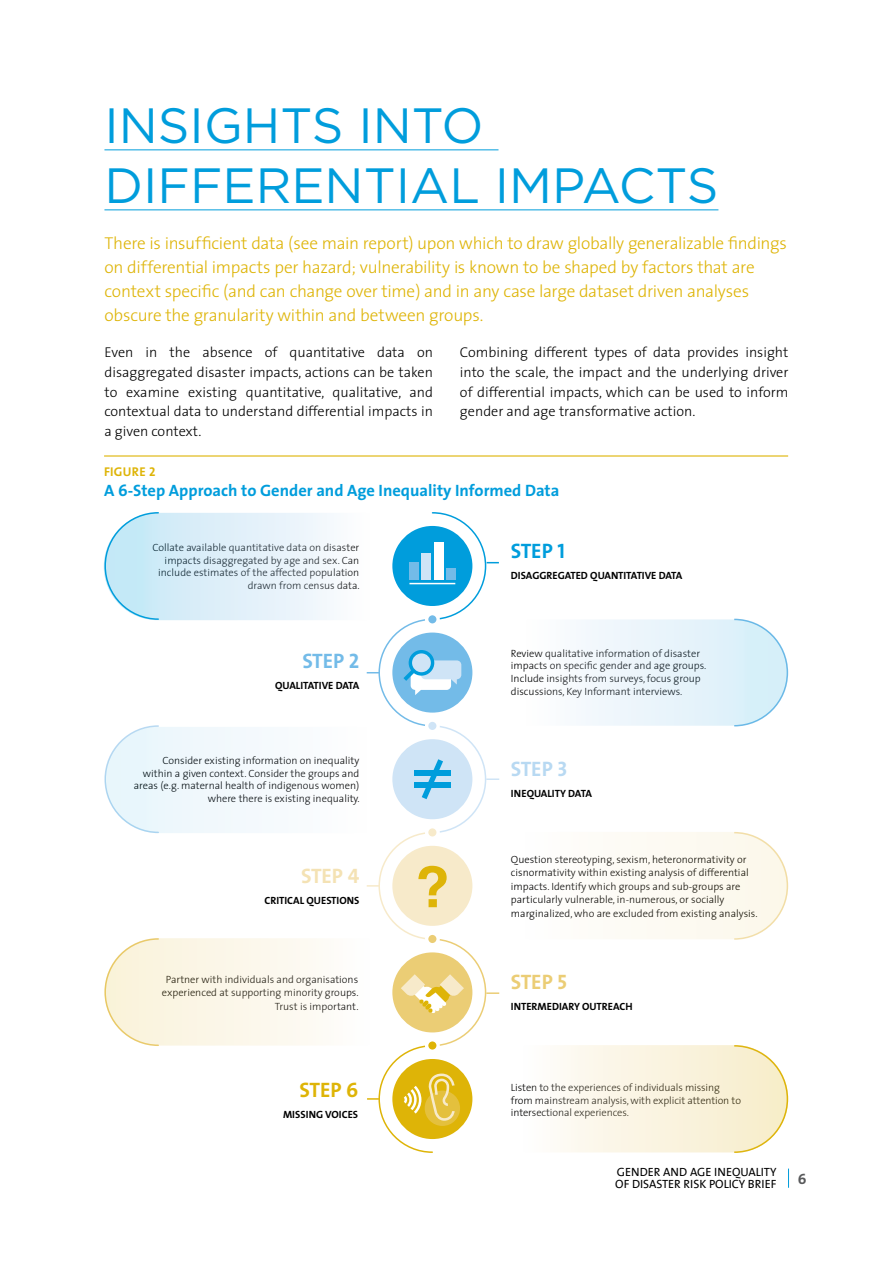
<style>
.page{position:relative;width:893px;height:1263px;background:#fff}
.page>*{position:absolute;margin:0;border:0;box-sizing:border-box;transform-origin:0 0}
.t1{font:700 57px "Helvetica";color:#deb407}
.t2{font:49.5px/60px "Gotham";color:#009ddc}
.t3{font:21px "The Sans Bold Caps";color:#009ddc}
.t4{font:21px "The Sans Bold Caps";color:#b8d9f2}
.t5{font:21px "The Sans Bold Caps";color:#ebcd75}
.t6{font:21px "The Sans Bold Caps";color:#73bbe8}
.t7{font:21px "The Sans Bold Caps";color:#f4e2b4}
.t8{font:21px "The Sans Bold Caps";color:#deb407}
.t9{font:300 17.25px/24px "The Sans";letter-spacing:-.015em;color:#deb407}
.t10{font:700 16.5px "The Sans";color:#009ddc}
.t11{font:15px "The Sans Bold Caps";color:#58595b}
.t12{font:300 14.25px/19.6px "The Sans";color:#000;text-align:justify}
.t13{font:12.75px "The Sans Bold Caps";letter-spacing:.02em;color:#deb407}
.t14{font:12px/12px "The Sans Caps";color:#000}
.t15{font:300 10.5px/12.6px "The Sans";color:#000;text-align:right}
.t16{font:10.5px "The Sans Bold Caps";color:#000}
</style>
<div class="page">
<svg style="left:788px;top:1168px;width:1px;height:20px"></svg>
<hr style="left:104px;top:149px;width:394px;height:1px;background:#009ddc">
<hr style="left:104px;top:209px;width:614px;height:1px;background:#009ddc">
<hr style="left:104px;top:455px;width:684px;height:2px;background:#deb407">
<svg style="left:104px;top:512px;width:685px;height:641px"></svg>
<h2 class="t2" style="left:104px;top:95px;width:615px">INSIGHTS INTO<br>DIFFERENTIAL IMPACTS</h2>
<p class="t9" style="left:104px;top:230px;width:684px">There is insufficient data (see main report) upon which to draw globally generalizable findings on differential impacts per hazard; vulnerability is known to be shaped by factors that are context specific (and can change over time) and in any case large dataset driven analyses obscure the granularity within and between groups.</p>
<h3 class="t12" style="left:104px;top:342px;width:330px">Even in the absence of quantitative data on disaggregated disaster impacts, actions can be taken to examine existing quantitative, qualitative, and contextual data to understand differential impacts in a given context.</h3>
<h3 class="t12" style="left:460px;top:342px;width:330px">Combining different types of data provides insight into the scale, the impact and the underlying driver of differential impacts, which can be used to inform gender and age transformative action.</h3>
<p class="t13" style="left:104px;top:461px;width:53px">FIGURE 2</p>
<h3 class="t10" style="left:104px;top:476px;width:457px">A 6-Step Approach to Gender and Age Inequality Informed Data</h3>
<p class="t15" style="left:153px;top:541px;width:209px">Collate available quantitative data on disaster impacts disaggregated by age and sex. Can include estimates of the affected population drawn from census data.</p>
<h3 class="t3" style="left:511px;top:533px;width:55px">STEP 1</h3>
<p class="t16" style="left:511px;top:566px;width:173px">DISAGGREGATED QUANTITATIVE DATA</p>
<h3 class="t6" style="left:302px;top:643px;width:58px">STEP 2</h3>
<p class="t16" style="left:275px;top:676px;width:86px">QUALITATIVE DATA</p>
<p class="t15" style="left:511px;top:646px;width:197px;text-align:left">Review qualitative information of disaster impacts on specific gender and age groups.<br>Include insights from surveys, focus group discussions, Key Informant interviews.</p>
<p class="t15" style="left:134px;top:754px;width:227px">Consider existing information on inequality within a given context. Consider the groups and areas (e.g. maternal health of indigenous women) where there is existing inequality.</p>
<h3 class="t4" style="left:511px;top:752px;width:58px">STEP 3</h3>
<p class="t16" style="left:511px;top:785px;width:82px">INEQUALITY DATA</p>
<h3 class="t7" style="left:301px;top:858px;width:60px">STEP 4</h3>
<p class="t16" style="left:264px;top:891px;width:96px">CRITICAL QUESTIONS</p>
<h1 class="t1" style="left:415px;top:841px;width:36px">?</h1>
<p class="t15" style="left:511px;top:852px;width:248px;line-height:13.5px;text-align:left">Question stereotyping, sexism, heteronormativity or cisnormativity within existing analysis of differential impacts. Identify which groups and sub-groups are particularly vulnerable, in-numerous, or socially marginalized, who are excluded from existing analysis.</p>
<p class="t15" style="left:162px;top:972px;width:198px;line-height:13.5px">Partner with individuals and organisations experienced at supporting minority groups.<br>Trust is important.</p>
<h3 class="t5" style="left:511px;top:965px;width:58px">STEP 5</h3>
<p class="t16" style="left:511px;top:998px;width:123px">INTERMEDIARY OUTREACH</p>
<h3 class="t8" style="left:300px;top:1072px;width:60px">STEP 6</h3>
<p class="t16" style="left:283px;top:1105px;width:77px">MISSING VOICES</p>
<p class="t15" style="left:511px;top:1081px;width:232px;text-align:left">Listen to the experiences of individuals missing from mainstream analysis, with explicit attention to intersectional experiences.</p>
<p class="t14" style="left:615px;top:1165px;width:163px">GENDER AND AGE INEQUALITY<br>OF DISASTER RISK POLICY BRIEF</p>
<h3 class="t11" style="left:798px;top:1166px;width:10px">6</h3>
</div>
